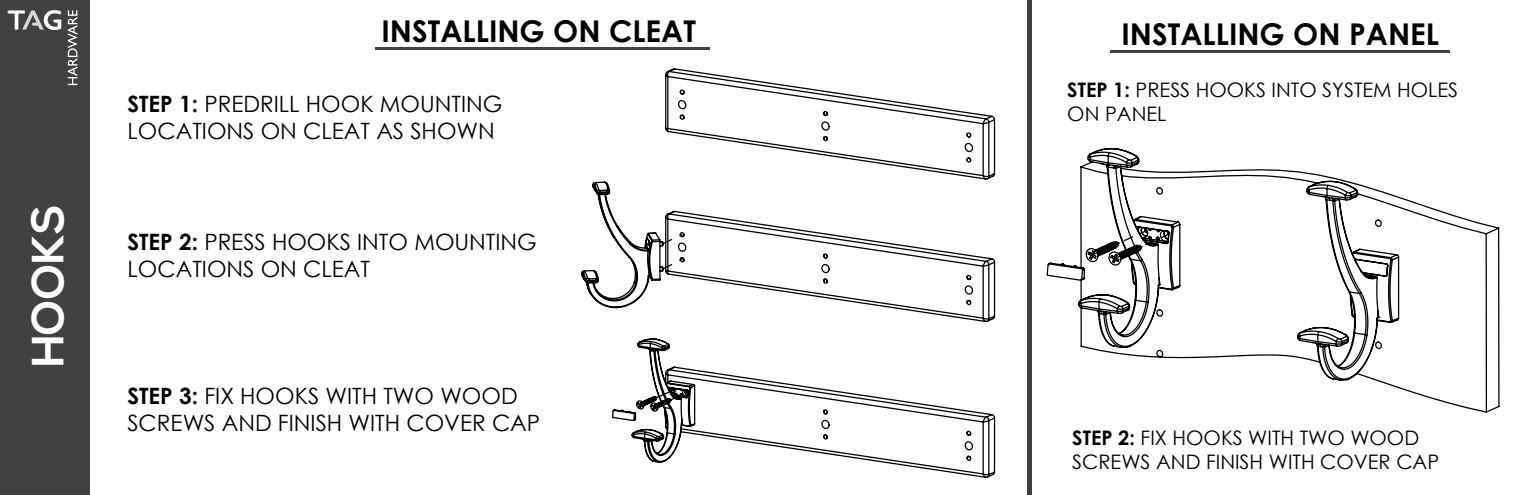
<style>
.page{position:relative;width:1530px;height:495px;background:#fff}
.page>*{position:absolute;margin:0;border:0;box-sizing:border-box;transform-origin:0 0}
.t1{font:700 45px "Nexa";color:#fff}
.t2{font:700 30px "Century Gothic";color:#000}
.t3{font:22.5px/27px "Century Gothic";color:#000}
.t4{font:20px/24px "Century Gothic";color:#000}
.s1{font-weight:700}
</style>
<div class="page">
<div style="left:0;top:0;width:90px;height:495px;background:#424142"></div>
<svg style="left:68px;top:10px;width:9px;height:75px"></svg>
<svg style="left:8px;top:10px;width:53px;height:20px"></svg>
<hr style="left:1110px;top:50px;width:340px;height:2px;background:#424142">
<svg style="left:665px;top:68px;width:331px;height:112px"></svg>
<svg style="left:581px;top:181px;width:415px;height:142px"></svg>
<svg style="left:612px;top:338px;width:384px;height:140px"></svg>
<svg style="left:1046px;top:148px;width:454px;height:265px"></svg>
<div style="left:1028px;top:0;width:5px;height:495px;background:#424142"></div>
<hr style="left:375px;top:47px;width:335px;height:3px;background:#424142">
<h1 class="t1" style="left:22px;top:367px;width:164px;rotate:-90deg">HOOKS</h1>
<h2 class="t2" style="left:382px;top:14px;width:316px">INSTALLING ON CLEAT</h2>
<p class="t3" style="left:127px;top:91px;width:377px"><span class="s1">STEP 1:</span> PREDRILL HOOK MOUNTING<br>LOCATIONS ON CLEAT AS SHOWN</p>
<p class="t3" style="left:127px;top:228px;width:411px"><span class="s1">STEP 2:</span> PRESS HOOKS INTO MOUNTING<br>LOCATIONS ON CLEAT</p>
<p class="t3" style="left:127px;top:382px;width:414px"><span class="s1">STEP 3:</span> FIX HOOKS WITH TWO WOOD<br>SCREWS AND FINISH WITH COVER CAP</p>
<h2 class="t2" style="left:1122px;top:17px;width:319px">INSTALLING ON PANEL</h2>
<p class="t4" style="left:1067px;top:78px;width:392px"><span class="s1">STEP 1:</span> PRESS HOOKS INTO SYSTEM HOLES<br>ON PANEL</p>
<p class="t4" style="left:1072px;top:426px;width:368px"><span class="s1">STEP 2:</span> FIX HOOKS WITH TWO WOOD<br>SCREWS AND FINISH WITH COVER CAP</p>
</div>
